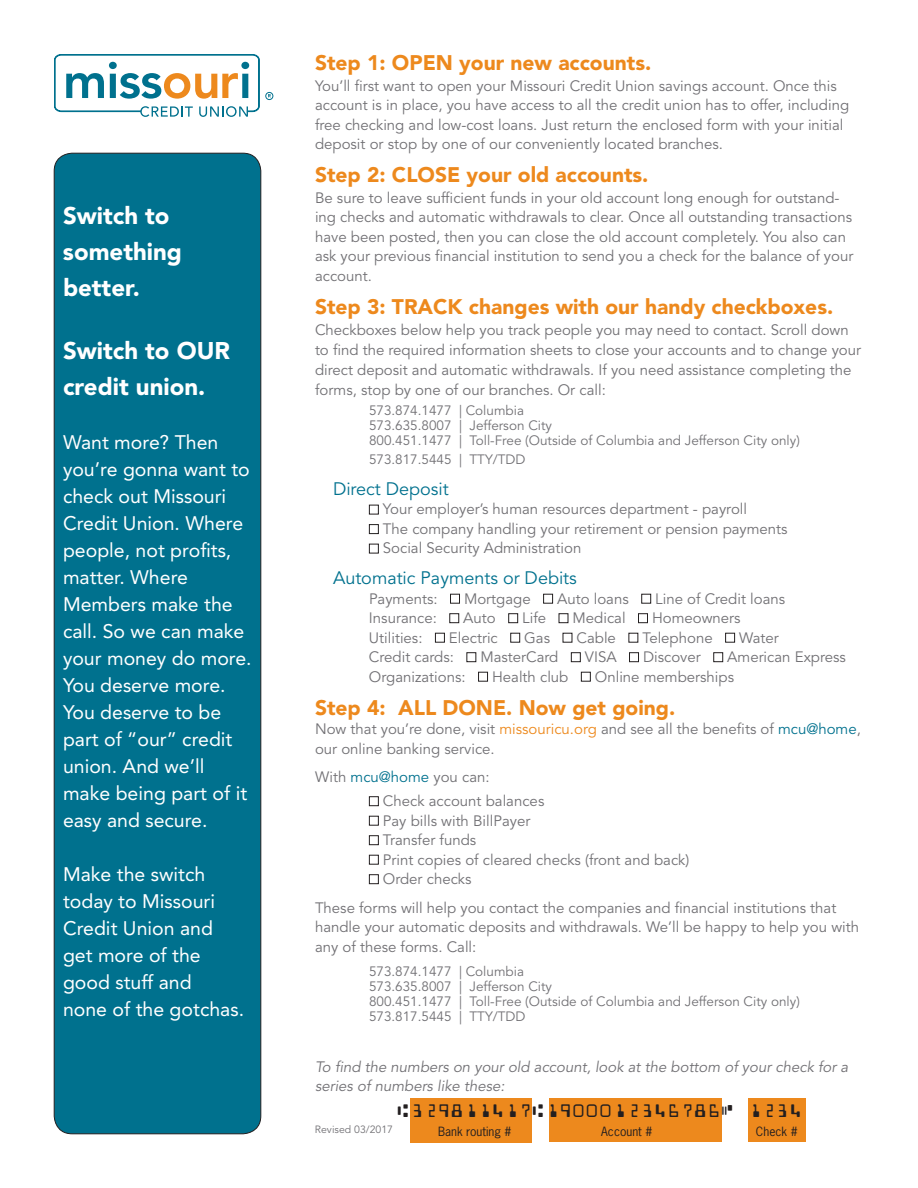
<style>
.page{position:relative;width:918px;height:1188px;background:#fff}
.page>*{position:absolute;margin:0;border:0;box-sizing:border-box;transform-origin:0 0}
.t1{font:900 24px/36px "Avenir LT Std";color:#fff}
.t2{font:900 21px "Avenir LT Std";color:#ed891d}
.t3{font:19.5px/27px "Avenir LT Std";color:#fff}
.t4{font:18px "Avenir LT Std";color:#00718e}
.t5{font:18px "Gnu MICR";color:#231f20}
.t6{font:15px/19.5px "Avenir LT Std";color:#717074}
.t7{font:italic 15px/19.5px "Avenir LT Std";color:#717074}
.t8{font:13.5px/15px "Avenir LT Std";color:#717074}
.t9{font:12px "News Gothic Std";color:#231f20}
.t10{font:10.5px "Avenir LT Std";color:#717074}
.s1{color:#ed891d}
.s2{color:#00718e}
</style>
<div class="page">
<div style="left:54px;top:153px;width:207px;height:981px;background:#00718e;border-radius:18px"></div>
<div style="left:54px;top:153px;width:207px;height:981px;border:1px solid #231f20;border-radius:18px"></div>
<div style="left:410px;top:1098px;width:122px;height:45px;background:#ed891d"></div>
<div style="left:549px;top:1098px;width:173px;height:44px;background:#ed891d"></div>
<div style="left:748px;top:1098px;width:58px;height:44px;background:#ed891d"></div>
<div style="left:369px;top:505px;width:10px;height:9px;border:1px solid #231f20"></div>
<div style="left:369px;top:524px;width:10px;height:10px;border:1px solid #231f20"></div>
<div style="left:369px;top:544px;width:10px;height:9px;border:1px solid #231f20"></div>
<div style="left:450px;top:594px;width:10px;height:10px;border:1px solid #231f20"></div>
<div style="left:543px;top:594px;width:10px;height:10px;border:1px solid #231f20"></div>
<div style="left:641px;top:594px;width:10px;height:10px;border:1px solid #231f20"></div>
<div style="left:449px;top:613px;width:10px;height:10px;border:1px solid #231f20"></div>
<div style="left:508px;top:613px;width:10px;height:10px;border:1px solid #231f20"></div>
<div style="left:559px;top:613px;width:9px;height:10px;border:1px solid #231f20"></div>
<div style="left:638px;top:613px;width:10px;height:10px;border:1px solid #231f20"></div>
<div style="left:435px;top:633px;width:10px;height:10px;border:1px solid #231f20"></div>
<div style="left:510px;top:633px;width:10px;height:10px;border:1px solid #231f20"></div>
<div style="left:725px;top:633px;width:10px;height:10px;border:1px solid #231f20"></div>
<div style="left:466px;top:652px;width:10px;height:10px;border:1px solid #231f20"></div>
<div style="left:571px;top:652px;width:10px;height:10px;border:1px solid #231f20"></div>
<div style="left:629px;top:652px;width:10px;height:10px;border:1px solid #231f20"></div>
<div style="left:713px;top:652px;width:10px;height:10px;border:1px solid #231f20"></div>
<div style="left:478px;top:672px;width:10px;height:10px;border:1px solid #231f20"></div>
<div style="left:581px;top:672px;width:10px;height:10px;border:1px solid #231f20"></div>
<div style="left:369px;top:796px;width:10px;height:10px;border:1px solid #231f20"></div>
<div style="left:369px;top:816px;width:10px;height:10px;border:1px solid #231f20"></div>
<div style="left:369px;top:835px;width:10px;height:10px;border:1px solid #231f20"></div>
<div style="left:369px;top:855px;width:10px;height:10px;border:1px solid #231f20"></div>
<div style="left:369px;top:874px;width:10px;height:10px;border:1px solid #231f20"></div>
<svg style="left:54px;top:54px;width:206px;height:63px"></svg>
<div style="left:265px;top:92px;width:8px;height:8px;border:1px solid #00718e;border-radius:50%"></div>
<p class="t1" style="left:63px;top:197px;width:121px">Switch to something better.</p>
<p class="t1" style="left:63px;top:332px;width:169px">Switch to OUR credit union.</p>
<p class="t3" style="left:63px;top:429px;width:190px">Want more? Then you’re gonna want to check out Missouri<br>Credit Union. Where people, not profits, matter. Where<br>Members make the call. So we can make your money do more.<br>You deserve more.<br>You deserve to be part of “our” credit union. And we’ll make being part of it easy and secure.</p>
<p class="t3" style="left:63px;top:861px;width:183px">Make the switch today to Missouri<br>Credit Union and get more of the good stuff and<br>none of the gotchas.</p>
<p class="t2" style="left:315px;top:50px;width:338px">Step 1: OPEN your new accounts.</p>
<p class="t6" style="left:315px;top:76px;width:536px">You’ll first want to open your Missouri Credit Union savings account. Once this account is in place, you have access to all the credit union has to offer, including free checking and low-cost loans. Just return the enclosed form with your initial deposit or stop by one of our conveniently located branches.</p>
<p class="t2" style="left:315px;top:162px;width:335px">Step 2: CLOSE your old accounts.</p>
<p class="t6" style="left:315px;top:188px;width:540px">Be sure to leave sufficient funds in your old account long enough for outstand&shy;ing checks and automatic withdrawals to clear. Once all outstanding transactions have been posted, then you can close the old account completely. You also can ask your previous financial institution to send you a check for the balance of your account.</p>
<p class="t2" style="left:315px;top:294px;width:520px">Step 3: TRACK changes with our handy checkboxes.</p>
<p class="t6" style="left:315px;top:321px;width:548px;line-height:20px">Checkboxes below help you track people you may need to contact. Scroll down to find the required information sheets to close your accounts and to change your direct deposit and automatic withdrawals. If you need assistance completing the forms, stop by one of our branches. Or call:</p>
<p class="t8" style="left:369px;top:403px;width:432px">573.874.1477 | Columbia<br>573.635.8007 | Jefferson City<br>800.451.1477 | Toll-Free (Outside of Columbia and Jefferson City only)</p>
<p class="t8" style="left:369px;top:453px;width:158px">573.817.5445 | TTY/TDD</p>
<p class="t4" style="left:333px;top:478px;width:117px">Direct Deposit</p>
<p class="t6" style="left:383px;top:500px;width:366px">Your employer’s human resources department - payroll</p>
<p class="t6" style="left:383px;top:519px;width:406px">The company handling your retirement or pension payments</p>
<p class="t6" style="left:383px;top:539px;width:200px">Social Security Administration</p>
<p class="t4" style="left:333px;top:568px;width:245px">Automatic Payments or Debits</p>
<p class="t6" style="left:369px;top:589px;width:70px">Payments:</p>
<p class="t6" style="left:464px;top:589px;width:68px">Mortgage</p>
<p class="t6" style="left:557px;top:589px;width:73px">Auto loans</p>
<p class="t6" style="left:655px;top:589px;width:131px">Line of Credit loans</p>
<p class="t6" style="left:369px;top:609px;width:69px">Insurance:</p>
<p class="t6" style="left:463px;top:609px;width:34px">Auto</p>
<p class="t6" style="left:522px;top:609px;width:25px">Life</p>
<p class="t6" style="left:573px;top:609px;width:55px">Medical</p>
<p class="t6" style="left:652px;top:609px;width:90px">Homeowners</p>
<p class="t6" style="left:369px;top:628px;width:55px">Utilities:</p>
<p class="t6" style="left:449px;top:628px;width:50px">Electric</p>
<p class="t6" style="left:524px;top:628px;width:27px">Gas</p>
<p class="t6" style="left:577px;top:628px;width:41px">Cable</p>
<p class="t6" style="left:642px;top:628px;width:72px">Telephone</p>
<p class="t6" style="left:739px;top:628px;width:41px">Water</p>
<p class="t6" style="left:369px;top:648px;width:86px">Credit cards:</p>
<p class="t6" style="left:480px;top:648px;width:80px">MasterCard</p>
<p class="t6" style="left:585px;top:648px;width:33px">VISA</p>
<p class="t6" style="left:643px;top:648px;width:59px">Discover</p>
<p class="t6" style="left:727px;top:648px;width:120px">American Express</p>
<p class="t6" style="left:369px;top:667px;width:98px">Organizations:</p>
<p class="t6" style="left:492px;top:667px;width:78px">Health club</p>
<p class="t6" style="left:595px;top:667px;width:141px">Online memberships</p>
<p class="t2" style="left:315px;top:695px;width:362px">Step 4: ALL DONE. Now get going.</p>
<p class="t6" style="left:315px;top:720px;width:547px">Now that you’re done, visit <span class="s1">missouricu.org</span> and see all the benefits of <span class="s2">mcu@home</span>, our online banking service.</p>
<p class="t6" style="left:315px;top:768px;width:176px">With <span class="s2">mcu@home</span> you can:</p>
<p class="t6" style="left:383px;top:792px;width:163px">Check account balances</p>
<p class="t6" style="left:383px;top:811px;width:149px">Pay bills with BillPayer</p>
<p class="t6" style="left:383px;top:831px;width:95px">Transfer funds</p>
<p class="t6" style="left:383px;top:850px;width:308px">Print copies of cleared checks (front and back)</p>
<p class="t6" style="left:383px;top:870px;width:90px">Order checks</p>
<p class="t6" style="left:315px;top:898px;width:546px">These forms will help you contact the companies and financial institutions that handle your automatic deposits and withdrawals. We’ll be happy to help you with any of these forms. Call:</p>
<p class="t8" style="left:369px;top:964px;width:432px">573.874.1477 | Columbia<br>573.635.8007 | Jefferson City<br>800.451.1477 | Toll-Free (Outside of Columbia and Jefferson City only)<br>573.817.5445 | TTY/TDD</p>
<p class="t7" style="left:315px;top:1057px;width:535px">To find the numbers on your old account, look at the bottom of your check for a series of numbers like these:</p>
<p class="t5" style="left:396px;top:1100px;width:407px">A329811417A1900012346786C 1234</p>
<p class="t10" style="left:315px;top:1124px;width:80px">Revised 03/2017</p>
<p class="t9" style="left:438px;top:1124px;width:75px">Bank routing #</p>
<p class="t9" style="left:601px;top:1124px;width:53px">Account #</p>
<p class="t9" style="left:756px;top:1124px;width:43px">Check #</p>
</div>
